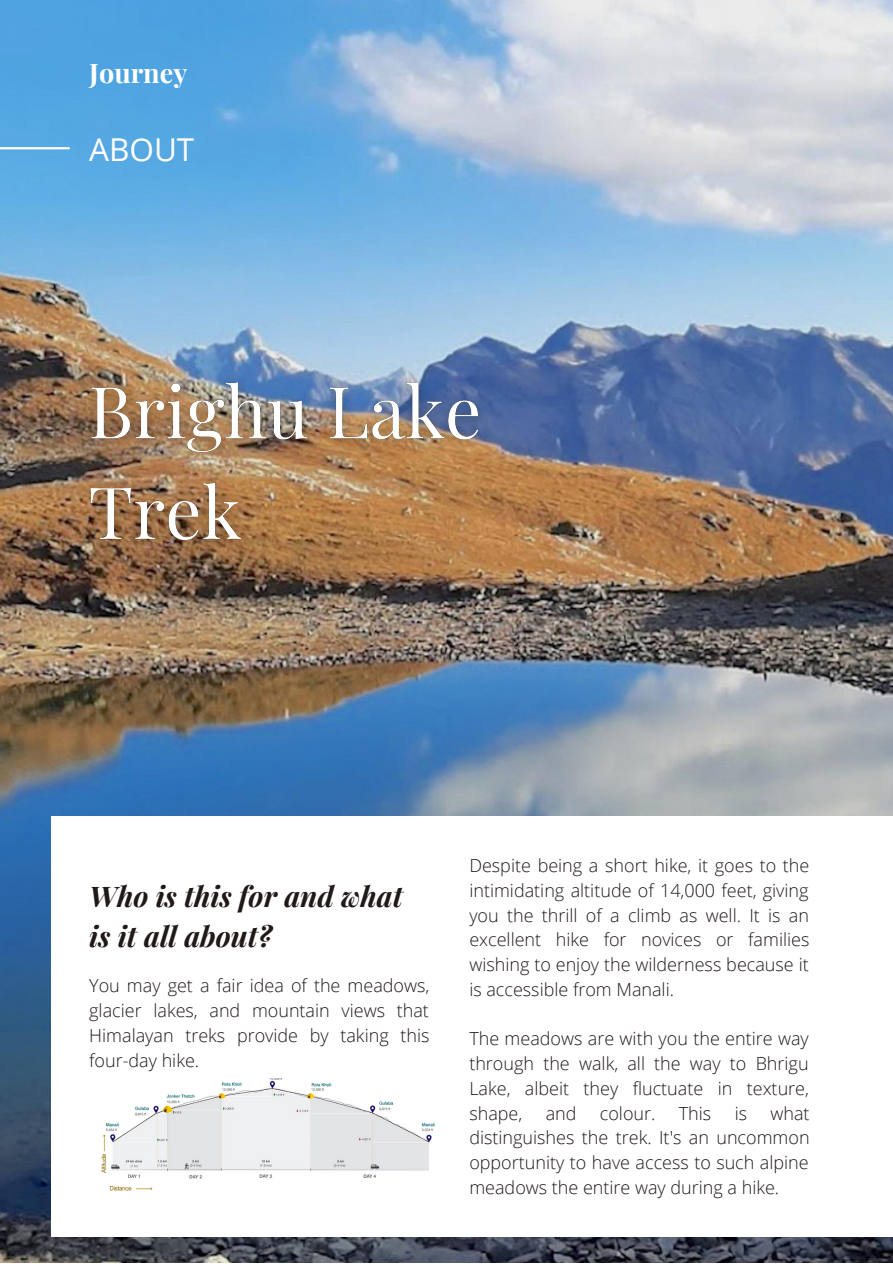
<style>
.page{position:relative;width:893px;height:1264px;background:#fff}
.page>*{position:absolute;margin:0;border:0;box-sizing:border-box;transform-origin:0 0}
.t1{font:31.5px "Open Sans";color:#fff}
.t2{font:italic 700 28.5px/39.3px "Playfair Display";color:#201917}
.t3{font:700 27px "Playfair Display";color:#fff}
.t4{font:300 18px/24.8px "Open Sans";color:#201917;text-align:justify}
</style>
<div class="page">
<img style="left:0;top:0;width:892px;height:1262px">
<hr style="left:0;top:147px;width:69px;height:2px;background:#fff">
<div style="left:51px;top:815px;width:841px;height:421px;background:#fff"></div>
<img style="left:101px;top:1078px;width:334px;height:113px">
<img style="left:71px;top:346px;width:429px;height:233px">
<h3 class="t3" style="left:89px;top:54px;width:100px">Journey</h3>
<h1 class="t1" style="left:89px;top:127px;width:107px">ABOUT</h1>
<h2 class="t2" style="left:89px;top:875px;width:315px">Who is this for and what is it all about?</h2>
<p class="t4" style="left:89px;top:973px;width:342px">You may get a fair idea of the meadows, glacier lakes, and mountain views that Himalayan treks provide by taking this four-day hike.</p>
<p class="t4" style="left:469px;top:852px;width:341px">Despite being a short hike, it goes to the intimidating altitude of 14,000 feet, giving you the thrill of a climb as well. It is an excellent hike for novices or families wishing to enjoy the wilderness because it is accessible from Manali.</p>
<p class="t4" style="left:469px;top:1026px;width:341px">The meadows are with you the entire way through the walk, all the way to Bhrigu Lake, albeit they fluctuate in texture, shape,</p>
<p class="t4" style="left:469px;top:1100px;width:342px;text-indent:301px">what distinguishes the trek. It's an uncommon opportunity to have access to such alpine meadows the entire way during a hike.</p>
<p class="t4" style="left:545px;top:1100px;width:32px">and</p>
<p class="t4" style="left:600px;top:1100px;width:57px">colour.</p>
<p class="t4" style="left:678px;top:1100px;width:34px">This</p>
<p class="t4" style="left:734px;top:1100px;width:14px">is</p>
</div>
